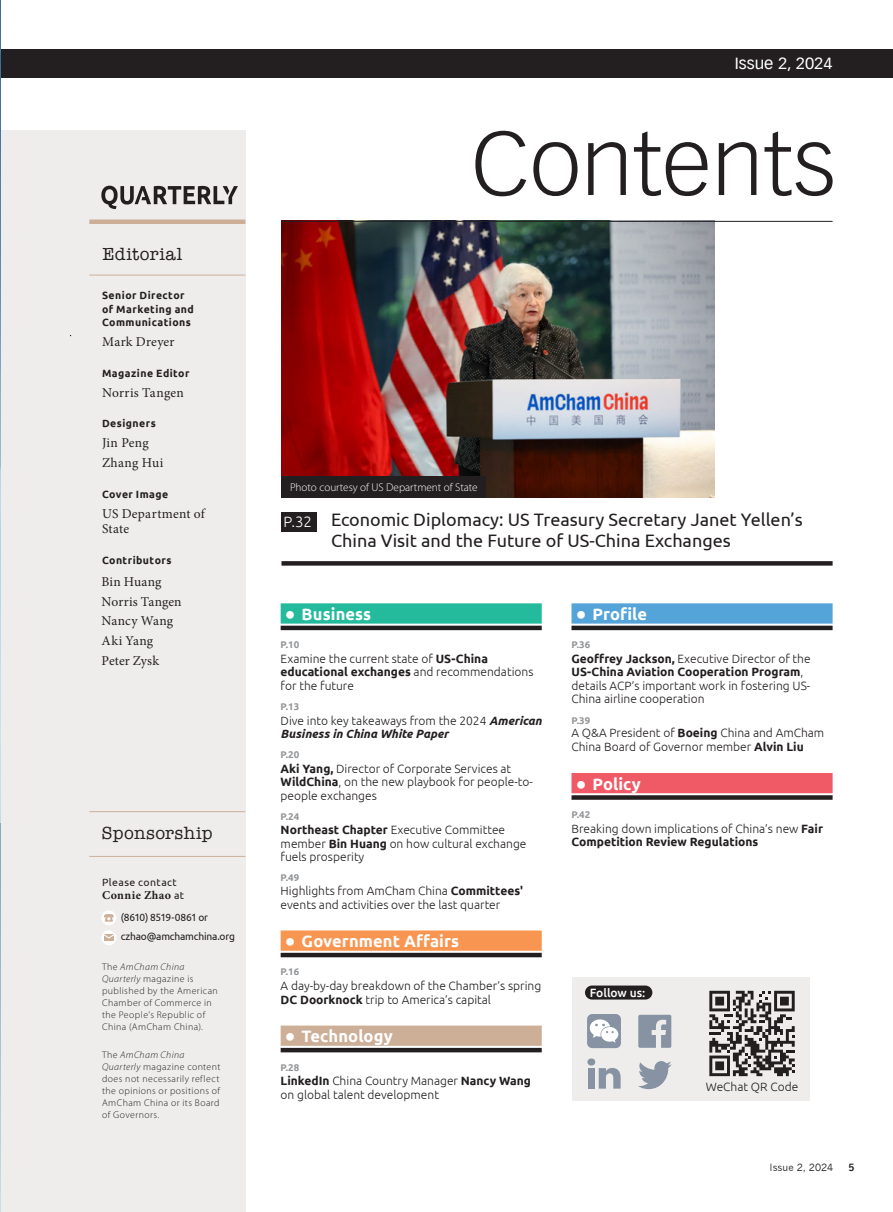
<style>
.page{position:relative;width:893px;height:1212px;background:#fff}
.page>*{position:absolute;margin:0;border:0;box-sizing:border-box;transform-origin:0 0}
.Header_type_A{font:18px/21px "Ubuntu";color:#231f20}
.Leading_section{font:18px "American Typewriter";letter-spacing:.025em;color:#231f20}
.t1{font:700 16.5px "Ubuntu";letter-spacing:.005em;color:#fff}
.Body_text{font:15.75px "Vectora LH";color:#fff;scale:1.05 1}
.ToC_Tab_Title{font:300 15px "Ubuntu";color:#fff}
.staff{font:13.5px/15.8px "Minion Pro";letter-spacing:.015em;color:#231f20}
.ToC_Tab_Title-2{font:300 12px/13.5px "Ubuntu";color:#231f20}
.ToC_Tab_Title-3{font:italic 700 12px/13.5px "Ubuntu";color:#231f20}
.Position{font:700 12px "Minion Pro";letter-spacing:.035em;color:#231f20}
.ToC_Tab_Blurb{font:300 12px "Ubuntu";color:#231f20}
.ToC_Tab_Blurb-2{font:500 12px "Ubuntu";color:#fff}
.t2{font:300 11.25px "Myriad Pro";color:#fff}
.Position-2{font:700 10.5px/13.5px "Ubuntu";letter-spacing:.045em;color:#231f20}
.Position-3{font:10.5px/19.2px "Ubuntu";letter-spacing:-.015em;color:#231f20}
.Position-4{font:10.5px "Ubuntu";letter-spacing:.04em;color:#231f20}
.staff-2{font:700 10.5px "Ubuntu";letter-spacing:.045em;color:#231f20}
.Position-5{font:300 9.75px/12px "Myriad Pro";letter-spacing:.04em;color:#231f20}
.ToC_Tab_PageNum{font:700 9.75px "Ubuntu";color:#939598}
.t3{font:9.75px "News Gothic";color:#231f20}
.t4{font:700 9.75px "News Gothic";color:#231f20}
.s1{font-family:"Ubuntu";font-weight:400;font-size:10.5px}
.s2{font-style:italic}
.s3{font-family:"Microsoft Ya Hei";font-weight:400}
.s4{font-weight:700}
.s5{font-weight:300;font-style:normal}
</style>
<div class="page">
<div style="left:281px;top:603px;width:261px;height:21px;background:#24bb9d"></div>
<hr style="left:281px;top:626px;width:261px;height:4px;background:#231f20">
<div style="left:281px;top:930px;width:261px;height:21px;background:#f79551"></div>
<hr style="left:281px;top:953px;width:261px;height:4px;background:#231f20">
<div style="left:281px;top:1025px;width:261px;height:21px;background:#cdaf97"></div>
<hr style="left:281px;top:1048px;width:261px;height:4px;background:#231f20">
<div style="left:571px;top:603px;width:262px;height:21px;background:#54a4da"></div>
<hr style="left:571px;top:626px;width:262px;height:4px;background:#231f20">
<div style="left:571px;top:773px;width:262px;height:20px;background:#f05a67"></div>
<div style="left:571px;top:795px;width:262px;height:5px;background:#231f20"></div>
<div style="left:0;top:131px;width:245px;height:1081px;background:#efedec"></div>
<div style="left:101px;top:930px;width:15px;height:15px;background:#fff;border-radius:50%"></div>
<div style="left:104px;top:934px;width:10px;height:7px;background:#cdaf97"></div>
<svg style="left:104px;top:934px;width:10px;height:5px"></svg>
<div style="left:101px;top:910px;width:15px;height:15px;background:#fff;border-radius:50%"></div>
<svg style="left:104px;top:914px;width:10px;height:8px"></svg>
<hr style="left:89px;top:856px;width:156px;height:1px;background:#cdaf97">
<hr style="left:89px;top:811px;width:156px;height:1px;background:#cdaf97">
<svg style="left:475px;top:131px;width:358px;height:65px"></svg>
<img style="left:281px;top:222px;width:433px;height:276px">
<div style="left:281px;top:561px;width:552px;height:5px;background:#231f20"></div>
<div style="left:281px;top:513px;width:36px;height:19px;background:#231f20"></div>
<div style="left:89px;top:219px;width:156px;height:5px;background:#cdaf97"></div>
<svg style="left:101px;top:186px;width:137px;height:23px"></svg>
<hr style="left:89px;top:275px;width:156px;height:1px;background:#cdaf97">
<div style="left:572px;top:977px;width:238px;height:124px;background:#efedec"></div>
<div style="left:585px;top:985px;width:67px;height:14px;background:#231f20;border-radius:7px"></div>
<svg style="left:638px;top:1061px;width:34px;height:28px"></svg>
<div style="left:588px;top:1068px;width:7px;height:20px;background:#8793a3"></div>
<svg style="left:599px;top:1068px;width:22px;height:20px"></svg>
<div style="left:587px;top:1058px;width:8px;height:7px;background:#8793a3;border-radius:50%"></div>
<svg style="left:638px;top:1015px;width:33px;height:33px"></svg>
<div style="left:587px;top:1014px;width:34px;height:34px;background:#8793a3;border-radius:5px"></div>
<svg style="left:590px;top:1019px;width:28px;height:24px"></svg>
<svg style="left:709px;top:991px;width:86px;height:85px"></svg>
<hr style="left:281px;top:221px;width:552px;height:1px;background:#231f20">
<div style="left:282px;top:477px;width:204px;height:21px;background:#231f20"></div>
<div style="left:0;top:49px;width:893px;height:28px;background:#231f20"></div>
<svg style="left:0;top:0;width:1px;height:823px"></svg>
<svg style="left:0;top:823px;width:1px;height:389px"></svg>
<p class="Body_text" style="left:735px;top:54px;width:95px">Issue 2, 2024</p>
<p class="Leading_section" style="left:102px;top:240px;width:81px">Editorial</p>
<p class="Position-2" style="left:102px;top:289px;width:93px">Senior Director of Marketing and<br>Communications</p>
<p class="staff" style="left:102px;top:334px;width:74px">Mark Dreyer</p>
<p class="Position-2" style="left:102px;top:366px;width:89px">Magazine Editor</p>
<p class="staff" style="left:102px;top:385px;width:83px">Norris Tangen</p>
<p class="Position-2" style="left:102px;top:417px;width:55px">Designers</p>
<p class="staff" style="left:102px;top:435px;width:48px">Jin Peng</p>
<p class="staff" style="left:102px;top:455px;width:63px">Zhang Hui</p>
<p class="Position-2" style="left:102px;top:487px;width:68px">Cover Image</p>
<p class="staff" style="left:102px;top:506px;width:104px">US Department of<br>State</p>
<p class="staff-2" style="left:102px;top:554px;width:71px">Contributors</p>
<p class="staff" style="left:102px;top:573px;width:61px">Bin Huang</p>
<p class="staff" style="left:102px;top:593px;width:82px">Norris Tangen</p>
<p class="staff" style="left:102px;top:613px;width:73px">Nancy Wang</p>
<p class="staff" style="left:102px;top:633px;width:53px">Aki Yang</p>
<p class="staff" style="left:102px;top:653px;width:59px">Peter Zysk</p>
<p class="Leading_section" style="left:102px;top:819px;width:113px">Sponsorship</p>
<p class="Position-4" style="left:102px;top:875px;width:76px">Please contact</p>
<p class="Position" style="left:102px;top:887px;width:84px">Connie Zhao <span class="s1">at</span></p>
<p class="Position-3" style="left:121px;top:907px;width:116px">(8610) 8519-0861 or czhao@amchamchina.org</p>
<p class="Position-5" style="left:102px;top:960px;width:117px">The <span class="s2">AmCham China<br>Quarterly</span> magazine is published by the American<br>Chamber of Commerce in the People’s Republic of<br>China (AmCham China).</p>
<p class="Position-5" style="left:102px;top:1048px;width:120px">The <span class="s2">AmCham China<br>Quarterly</span> magazine content does not necessarily reflect the opinions or positions of<br>AmCham China or its Board of Governors.</p>
<p class="t2" style="left:290px;top:481px;width:189px">Photo courtesy of US Department of State</p>
<p class="ToC_Tab_Title" style="left:284px;top:513px;width:30px">P.32</p>
<p class="Header_type_A" style="left:331px;top:509px;width:473px">Economic Diplomacy: US Treasury Secretary Janet Yellen’s<br>China Visit and the Future of US-China Exchanges</p>
<p class="t1" style="left:285px;top:604px;width:88px"><span class="s3">●</span> Business</p>
<p class="ToC_Tab_PageNum" style="left:281px;top:639px;width:20px">P.10</p>
<p class="ToC_Tab_Title-2" style="left:281px;top:652px;width:254px">Examine the current state of <span class="s4">US-China educational exchanges</span> and recommendations for the future</p>
<p class="ToC_Tab_PageNum" style="left:281px;top:701px;width:20px">P.13</p>
<p class="ToC_Tab_Title-3" style="left:281px;top:713px;width:263px"><span class="s5">Dive into key takeaways from the 2024</span> American<br>Business in China White Paper</p>
<p class="ToC_Tab_PageNum" style="left:281px;top:749px;width:20px">P.20</p>
<p class="ToC_Tab_Title-2" style="left:281px;top:762px;width:254px"><span class="s4">Aki Yang,</span> Director of Corporate Services at<br><span class="s4">WildChina</span>, on the new playbook for people-to&shy;people exchanges</p>
<p class="ToC_Tab_PageNum" style="left:281px;top:811px;width:20px">P.24</p>
<p class="ToC_Tab_Title-2" style="left:281px;top:823px;width:247px"><span class="s4">Northeast Chapter</span> Executive Committee member <span class="s4">Bin Huang</span> on how cultural exchange fuels prosperity</p>
<p class="ToC_Tab_PageNum" style="left:281px;top:872px;width:20px">P.49</p>
<p class="ToC_Tab_Title-2" style="left:281px;top:884px;width:244px">Highlights from AmCham China <span class="s4">Committees' </span>events and activities over the last quarter</p>
<p class="t1" style="left:285px;top:931px;width:176px"><span class="s3">●</span> Government Affairs</p>
<p class="ToC_Tab_PageNum" style="left:281px;top:966px;width:20px">P.16</p>
<p class="ToC_Tab_Title-2" style="left:281px;top:979px;width:262px">A day-by-day breakdown of the Chamber’s spring<br><span class="s4">DC Doorknock</span> trip to America’s capital</p>
<p class="t1" style="left:285px;top:1026px;width:109px"><span class="s3">●</span> Technology</p>
<p class="ToC_Tab_PageNum" style="left:281px;top:1061px;width:20px">P.28</p>
<p class="ToC_Tab_Title-2" style="left:281px;top:1074px;width:252px"><span class="s4">LinkedIn</span> China Country Manager <span class="s4">Nancy Wang </span>on global talent development</p>
<p class="t1" style="left:576px;top:604px;width:73px"><span class="s3">●</span> Profile</p>
<p class="ToC_Tab_PageNum" style="left:571px;top:639px;width:20px">P.36</p>
<p class="ToC_Tab_Title-2" style="left:571px;top:652px;width:241px"><span class="s4">Geoffrey Jackson,</span> Executive Director of the <span class="s4">US-China Aviation Cooperation Program</span>, details ACP’s important work in fostering US-China airline cooperation</p>
<p class="ToC_Tab_PageNum" style="left:571px;top:714px;width:20px">P.39</p>
<p class="ToC_Tab_Title-2" style="left:571px;top:726px;width:254px">A Q&amp;A President of <span class="s4">Boeing</span> China and AmCham<br>China Board of Governor member <span class="s4">Alvin Liu</span></p>
<p class="t1" style="left:576px;top:774px;width:67px"><span class="s3">●</span> Policy</p>
<p class="ToC_Tab_PageNum" style="left:571px;top:808px;width:20px">P.42</p>
<p class="ToC_Tab_Title-2" style="left:571px;top:821px;width:253px">Breaking down implications of China’s new <span class="s4">Fair<br>Competition Review Regulations</span></p>
<p class="ToC_Tab_Blurb-2" style="left:590px;top:985px;width:57px">Follow us:</p>
<p class="ToC_Tab_Blurb" style="left:706px;top:1079px;width:94px">WeChat QR Code</p>
<p class="t3" style="left:769px;top:1162px;width:65px">Issue 2, 2024</p>
<p class="t4" style="left:848px;top:1161px;width:8px">5</p>
</div>
